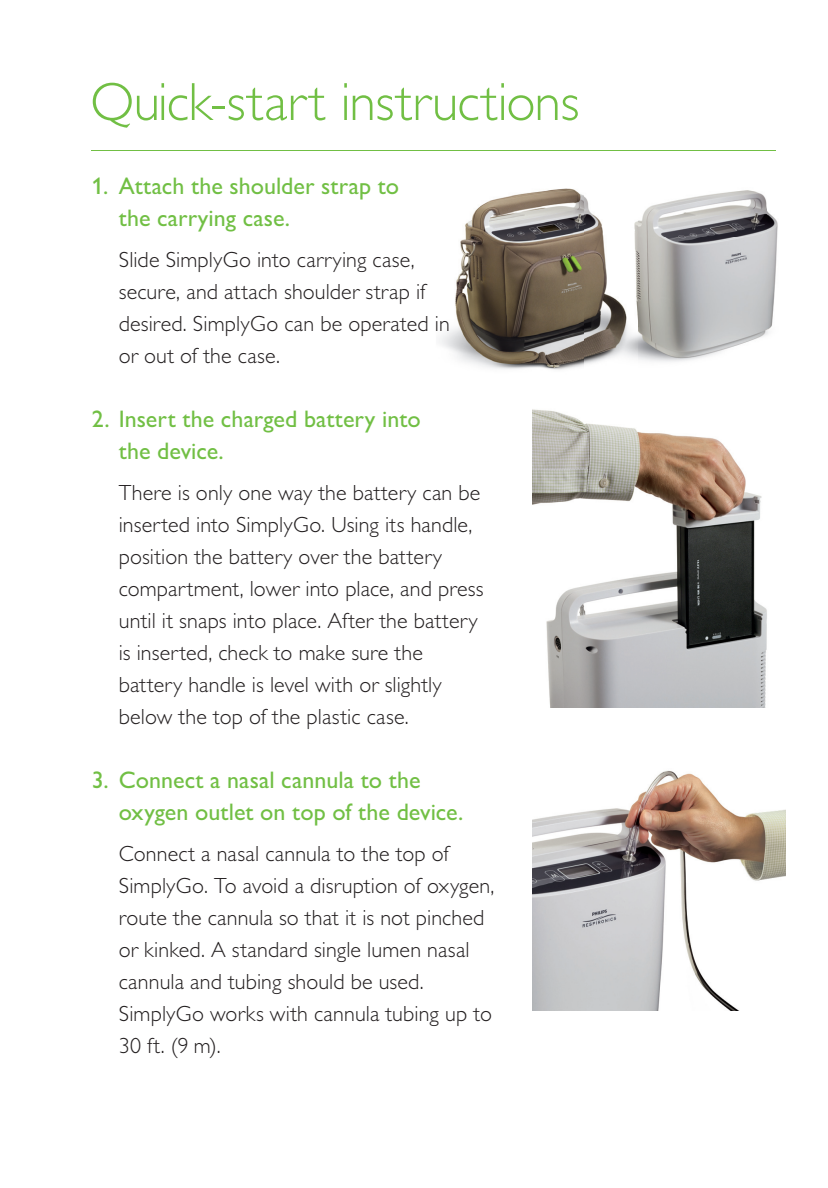
<style>
.page{position:relative;width:828px;height:1188px;background:#fff}
.page>*{position:absolute;margin:0;border:0;box-sizing:border-box;transform-origin:0 0}
.t1{font:54px "Gill Sans Alt One WGL Light";letter-spacing:-.005em;color:#71bf44}
.t2{font:24px/32px "Gill Sans Alt One WGL";color:#71bf44}
.t3{font:22px/32px "Gill Sans Alt One WGL Light";letter-spacing:.005em;color:#231f20}
</style>
<div class="page">
<img style="left:439px;top:188px;width:145px;height:182px">
<img style="left:533px;top:409px;width:234px;height:298px">
<hr style="left:92px;top:150px;width:684px;height:1px;background:#71bf44">
<img style="left:533px;top:770px;width:253px;height:240px">
<img style="left:637px;top:190px;width:130px;height:48px">
<img style="left:767px;top:211px;width:11px;height:124px">
<img style="left:637px;top:238px;width:130px;height:124px">
<img style="left:584px;top:196px;width:53px;height:169px">
<h1 class="t1" style="left:90px;top:83px;width:491px">Quick-start instructions</h1>
<p class="t2" style="left:119px;top:173px;width:282px;text-indent:-27px">1. Attach the shoulder strap to the carrying case.</p>
<p class="t3" style="left:119px;top:246px;width:333px">Slide SimplyGo into carrying case, secure, and attach shoulder strap if desired. SimplyGo can be operated in or out of the case.</p>
<p class="t2" style="left:119px;top:406px;width:303px;text-indent:-27px">2. Insert the charged battery into the device.</p>
<p class="t3" style="left:119px;top:479px;width:366px">There is only one way the battery can be inserted into SimplyGo. Using its handle, position the battery over the battery compartment, lower into place, and press until it snaps into place. After the battery is inserted, check to make sure the battery handle is level with or slightly below the top of the plastic case.</p>
<p class="t2" style="left:119px;top:767px;width:346px;text-indent:-27px">3. Connect a nasal cannula to the oxygen outlet on top of the device.</p>
<p class="t3" style="left:119px;top:840px;width:377px">Connect a nasal cannula to the top of SimplyGo. To avoid a disruption of oxygen, route the cannula so that it is not pinched or kinked. A standard single lumen nasal cannula and tubing should be used.<br>SimplyGo works with cannula tubing up to 30 ft. (9 m).</p>
</div>
